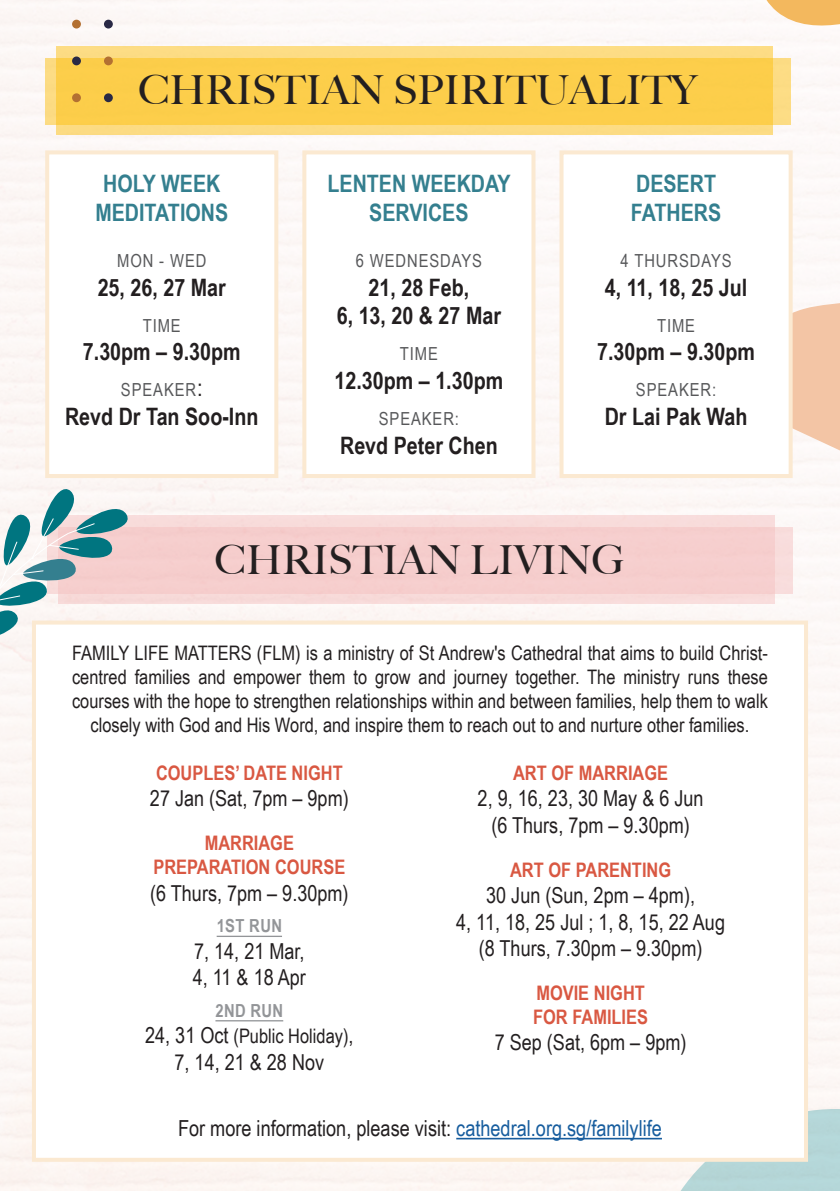
<style>
.page{position:relative;width:840px;height:1191px;background:#fff}
.page>*{position:absolute;margin:0;border:0;box-sizing:border-box;transform-origin:0 0}
.Subject_Header{font:500 40px "Big Caslon";color:#231f20}
.t1{font:700 24px/28.8px "Arial Narrow";color:#231f20;text-align:center}
.Paragraph_Style_1{font:700 24px/28.8px "Arial Narrow";color:#347f8f;text-align:center}
.CL_details{font:22px/26.4px "Arial Narrow";color:#231f20}
.CL_details-2{font:20px/24px "Arial Narrow";color:#231f20;text-align:center}
.CLiving_Subs{font:700 20px/24px "Arial Narrow";color:#d95842;text-align:center}
.CL_details-3{font:700 20px "Arial Narrow";color:#d95842}
.t2{font:18px "Arial Narrow";letter-spacing:.05em;color:#57585a}
.MPC_Run_Sub{font:700 18px "Arial Narrow";letter-spacing:.02em;color:#939598}
.s1{font-size:24px;color:#231f20}
.s2{font-size:22px}
.s3{color:#175d9e}
</style>
<div class="page">
<div style="left:0;top:0;width:839px;height:1191px;background:#fcf7f6"></div>
<div style="left:56px;top:47px;width:716px;height:88px;background:#fcdc84"></div>
<div style="left:45px;top:58px;width:745px;height:67px;background:#fdce4a"></div>
<div style="left:58px;top:515px;width:716px;height:89px;background:#f8dcda"></div>
<div style="left:47px;top:527px;width:745px;height:67px;background:#f6cecd"></div>
<div style="left:32px;top:620px;width:775px;height:541px;background:#fff;border:4px solid #fbe9d1"></div>
<hr style="left:216px;top:935px;width:66px;height:2px;background:#939598">
<hr style="left:215px;top:1020px;width:68px;height:1px;background:#939598">
<div style="left:104px;top:20px;width:9px;height:9px;background:#292945;border-radius:50%"></div>
<div style="left:104px;top:56px;width:9px;height:9px;background:#b37032;border-radius:50%"></div>
<div style="left:104px;top:93px;width:9px;height:9px;background:#292945;border-radius:50%"></div>
<div style="left:72px;top:20px;width:9px;height:9px;background:#b37032;border-radius:50%"></div>
<div style="left:72px;top:56px;width:9px;height:9px;background:#292945;border-radius:50%"></div>
<div style="left:72px;top:93px;width:9px;height:9px;background:#b37032;border-radius:50%"></div>
<svg style="left:0;top:477px;width:136px;height:275px"></svg>
<svg style="left:792px;top:264px;width:47px;height:201px"></svg>
<svg style="left:747px;top:0;width:92px;height:63px"></svg>
<div style="left:561px;top:152px;width:229px;height:324px;background:#fff"></div>
<div style="left:559px;top:150px;width:233px;height:328px;border:4px solid #fbe9d1"></div>
<div style="left:47px;top:152px;width:229px;height:324px;background:#fff"></div>
<div style="left:45px;top:150px;width:233px;height:328px;border:4px solid #fbe9d1"></div>
<div style="left:304px;top:152px;width:229px;height:324px;background:#fff"></div>
<div style="left:302px;top:150px;width:233px;height:328px;border:4px solid #fbe9d1"></div>
<hr style="left:456px;top:1137px;width:205px;height:2px;background:#175d9e">
<p class="Subject_Header" style="left:138px;top:57px;width:560px">CHRISTIAN SPIRITUALITY</p>
<p class="Paragraph_Style_1" style="left:95px;top:168px;width:134px">HOLY WEEK<br>MEDITATIONS</p>
<p class="t2" style="left:117px;top:247px;width:91px">MON - WED</p>
<p class="t1" style="left:98px;top:271px;width:130px">25, 26, 27 Mar</p>
<p class="t2" style="left:143px;top:312px;width:39px">TIME</p>
<p class="t1" style="left:83px;top:336px;width:159px">7.30pm – 9.30pm</p>
<p class="t2" style="left:121px;top:377px;width:83px">SPEAKER<span class="s1">:</span></p>
<p class="t1" style="left:65px;top:401px;width:195px">Revd Dr Tan Soo-Inn</p>
<p class="Paragraph_Style_1" style="left:327px;top:168px;width:184px">LENTEN WEEKDAY<br>SERVICES</p>
<p class="t2" style="left:355px;top:247px;width:128px">6 WEDNESDAYS</p>
<p class="t1" style="left:336px;top:271px;width:166px">21, 28 Feb,<br>6, 13, 20 &amp; 27 Mar</p>
<p class="t2" style="left:399px;top:341px;width:39px">TIME</p>
<p class="t1" style="left:334px;top:365px;width:170px">12.30pm – 1.30pm</p>
<p class="t2" style="left:378px;top:406px;width:82px">SPEAKER:</p>
<p class="t1" style="left:340px;top:430px;width:159px">Revd Peter Chen</p>
<p class="Paragraph_Style_1" style="left:630px;top:168px;width:92px;text-align:left">DESERT<br>FATHERS</p>
<p class="t2" style="left:620px;top:247px;width:113px">4 THURSDAYS</p>
<p class="t1" style="left:604px;top:271px;width:144px">4, 11, 18, 25 Jul</p>
<p class="t2" style="left:656px;top:312px;width:39px">TIME</p>
<p class="t1" style="left:597px;top:336px;width:159px">7.30pm – 9.30pm</p>
<p class="t2" style="left:635px;top:377px;width:82px">SPEAKER:</p>
<p class="t1" style="left:604px;top:401px;width:144px">Dr Lai Pak Wah</p>
<p class="Subject_Header" style="left:215px;top:527px;width:411px">CHRISTIAN LIVING</p>
<p class="CL_details-2" style="left:72px;top:640px;width:697px">FAMILY LIFE MATTERS (FLM) is a ministry of St Andrew's Cathedral that aims to build Christ&shy;centred families and empower them to grow and journey together. The ministry runs these courses with the hope to strengthen relationships within and between families, help them to walk closely with God and His Word, and inspire them to reach out to and nurture other families.</p>
<p class="CLiving_Subs" style="left:156px;top:760px;width:188px">COUPLES’ DATE NIGHT</p>
<p class="CL_details" style="left:150px;top:784px;width:200px">27 Jan (Sat, 7pm – 9pm)</p>
<p class="CLiving_Subs" style="left:153px;top:830px;width:193px">MARRIAGE<br>PREPARATION COURSE</p>
<p class="CL_details" style="left:150px;top:879px;width:200px">(6 Thurs, 7pm – 9.30pm)</p>
<p class="MPC_Run_Sub" style="left:216px;top:912px;width:67px">1ST RUN</p>
<p class="CL_details" style="left:193px;top:937px;width:115px">7, 14, 21 Mar,<br>4, 11 &amp; 18 Apr</p>
<p class="MPC_Run_Sub" style="left:215px;top:996px;width:69px">2ND RUN</p>
<p class="CL_details-2" style="left:145px;top:1023px;width:210px"><span class="s2">24, 31 Oct</span> (Public Holiday)<span class="s2">,</span></p>
<p class="CL_details" style="left:174px;top:1047px;width:151px">7, 14, 21 &amp; 28 Nov</p>
<p class="CL_details-3" style="left:513px;top:757px;width:156px">ART OF MARRIAGE</p>
<p class="CL_details" style="left:477px;top:784px;width:227px">2, 9, 16, 23, 30 May &amp; 6 Jun</p>
<p class="CL_details" style="left:491px;top:811px;width:200px">(6 Thurs, 7pm – 9.30pm)</p>
<p class="CLiving_Subs" style="left:509px;top:856px;width:162px">ART OF PARENTING</p>
<p class="CL_details" style="left:486px;top:881px;width:210px">30 Jun (Sun, 2pm – 4pm),</p>
<p class="CL_details" style="left:456px;top:907px;width:270px">4, 11, 18, 25 Jul ; 1, 8, 15, 22 Aug</p>
<p class="CL_details" style="left:478px;top:934px;width:225px">(8 Thurs, 7.30pm – 9.30pm)</p>
<p class="CLiving_Subs" style="left:533px;top:980px;width:116px;text-align:left">MOVIE NIGHT<br>FOR FAMILIES</p>
<p class="CL_details" style="left:494px;top:1028px;width:193px">7 Sep (Sat, 6pm – 9pm)</p>
<p class="CL_details" style="left:178px;top:1114px;width:485px">For more information, please visit: <span class="s3">cathedral.org.sg/familylife</span></p>
</div>
